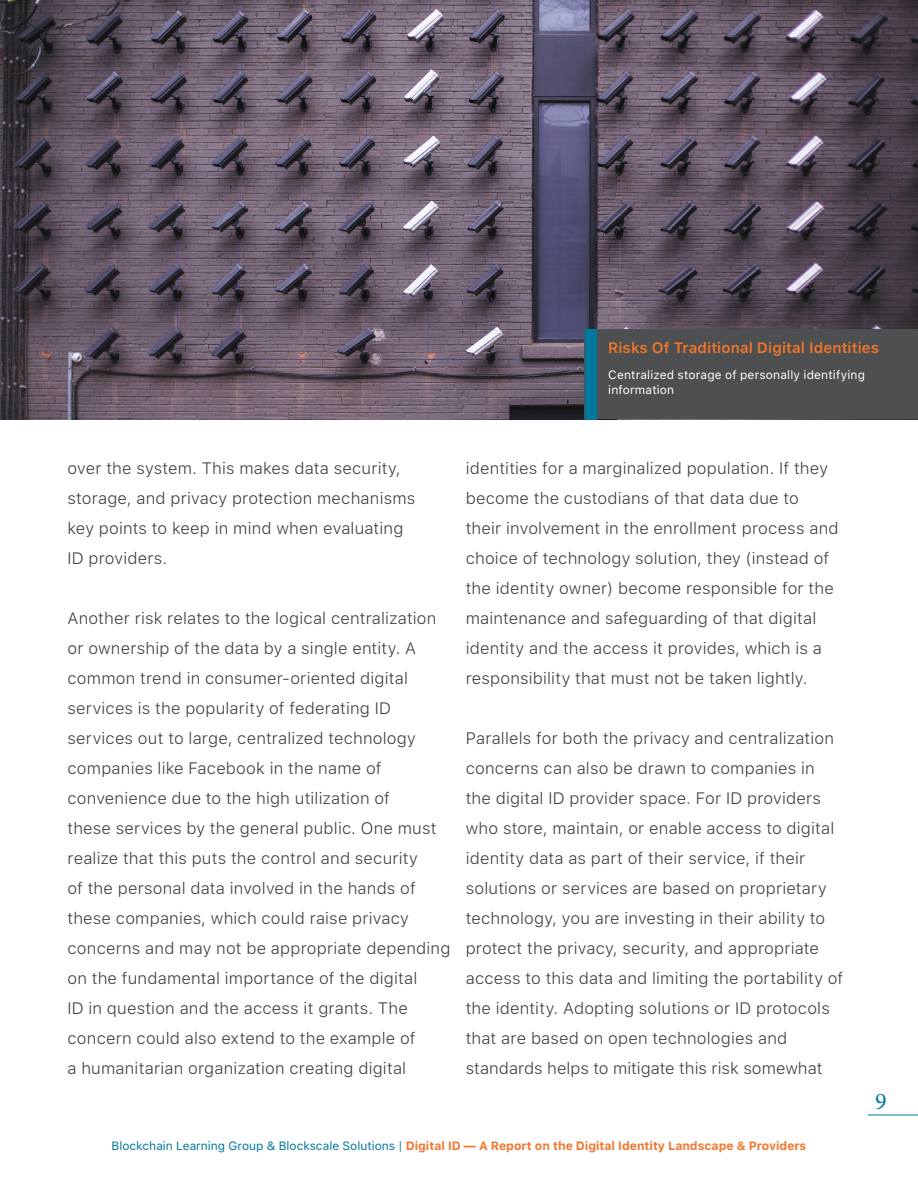
<style>
.page{position:relative;width:918px;height:1188px;background:#fff}
.page>*{position:absolute;margin:0;border:0;box-sizing:border-box;transform-origin:0 0}
.t1{font:24px "Minion Pro";color:#00779c}
.t2{font:300 16.5px/30px "SF Pro Text";letter-spacing:.01em;color:#3e3e3f}
.t3{font:600 15px "SF Pro Text";letter-spacing:.005em;color:#f3752c}
.t4{font:700 12px "SF Pro Text";color:#f3752c}
.t5{font:12px/15px "SF Pro Text";letter-spacing:.015em;color:#fff}
.s1{font-weight:400;color:#00779c}
</style>
<div class="page">
<hr style="left:868px;top:1115px;width:50px;height:1px;background:#00779c">
<img style="left:0;top:0;width:918px;height:420px">
<div style="left:585px;top:330px;width:333px;height:89px;background:#4e4f50"></div>
<div style="left:585px;top:329px;width:12px;height:91px;background:#00779c"></div>
<p class="t3" style="left:608px;top:337px;width:272px">Risks Of Traditional Digital Identities</p>
<p class="t5" style="left:608px;top:368px;width:258px">Centralized storage of personally identifying information</p>
<p class="t2" style="left:68px;top:454px;width:349px">over the system. This makes data security, storage, and privacy protection mechanisms key points to keep in mind when evaluating ID providers.</p>
<p class="t2" style="left:68px;top:604px;width:384px">Another risk relates to the logical centralization or ownership of the data by a single entity. A common trend in consumer-oriented digital services is the popularity of federating ID services out to large, centralized technology companies like Facebook in the name of convenience due to the high utilization of<br>these services by the general public. One must realize that this puts the control and security<br>of the personal data involved in the hands of these companies, which could raise privacy concerns and may not be appropriate depending on the fundamental importance of the digital<br>ID in question and the access it grants. The concern could also extend to the example of<br>a humanitarian organization creating digital</p>
<p class="t2" style="left:466px;top:454px;width:374px">identities for a marginalized population. If they become the custodians of that data due to their involvement in the enrollment process and choice of technology solution, they (instead of the identity owner) become responsible for the maintenance and safeguarding of that digital identity and the access it provides, which is a responsibility that must not be taken lightly.</p>
<p class="t2" style="left:466px;top:724px;width:379px">Parallels for both the privacy and centralization concerns can also be drawn to companies in the digital ID provider space. For ID providers who store, maintain, or enable access to digital identity data as part of their service, if their solutions or services are based on proprietary technology, you are investing in their ability to protect the privacy, security, and appropriate access to this data and limiting the portability of the identity. Adopting solutions or ID protocols that are based on open technologies and standards helps to mitigate this risk somewhat</p>
<h1 class="t1" style="left:875px;top:1086px;width:13px">9</h1>
<p class="t4" style="left:112px;top:1139px;width:696px"><span class="s1">Blockchain Learning Group &amp; Blockscale Solutions |</span> Digital ID — A Report on the Digital Identity Landscape &amp; Providers</p>
</div>
